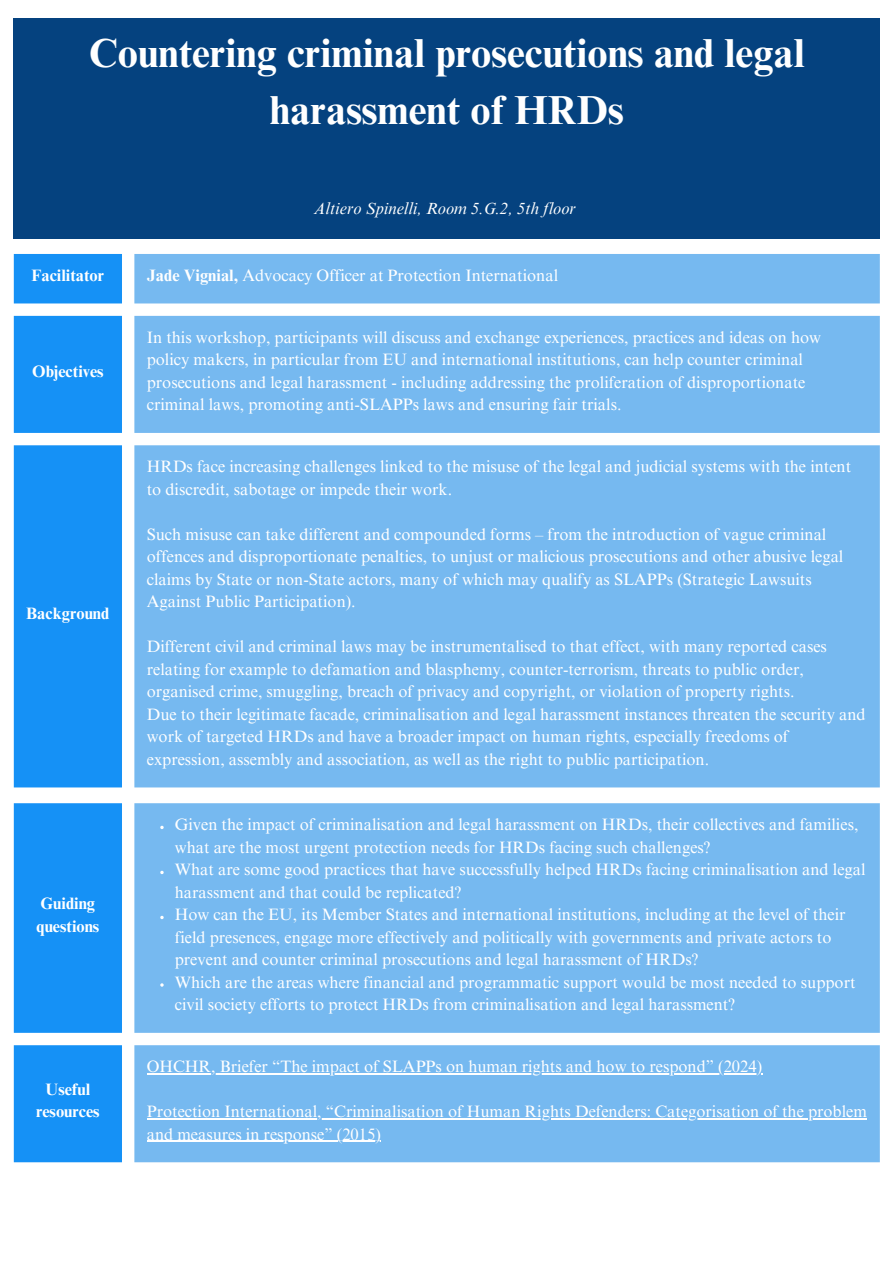
<style>
.page{position:relative;width:894px;height:1264px;background:#fff}
.page>*{position:absolute;margin:0;border:0;box-sizing:border-box;transform-origin:0 0}
.t1{font:700 40.5px/56.2px "Times NRMT Pro";color:#fff;text-align:center}
.t2{font:16.5px/22.5px "Times NRMT Pro";color:#fff}
.t3{font:700 16.5px/22.5px "Times NRMT Pro";color:#fff}
.t4{font:italic 16.5px "Times NRMT Pro";color:#fff}
.s1{font-weight:700}
</style>
<div class="page">
<div style="left:14px;top:18px;width:865px;height:220px;background:#05427f"></div>
<div style="left:14px;top:254px;width:108px;height:533px;background:#1591f6"></div>
<div style="left:134px;top:254px;width:745px;height:533px;background:#76b9f0"></div>
<div style="left:14px;top:803px;width:108px;height:359px;background:#1591f6"></div>
<div style="left:134px;top:803px;width:745px;height:359px;background:#76b9f0"></div>
<svg style="left:160px;top:825px;width:4px;height:4px"></svg>
<svg style="left:160px;top:870px;width:4px;height:4px"></svg>
<svg style="left:160px;top:915px;width:4px;height:4px"></svg>
<svg style="left:160px;top:983px;width:4px;height:3px"></svg>
<hr style="left:147px;top:1073px;width:133px;height:1px;background:#fff">
<hr style="left:280px;top:1073px;width:67px;height:1px;background:#fff">
<hr style="left:347px;top:1073px;width:358px;height:1px;background:#fff">
<hr style="left:705px;top:1073px;width:57px;height:1px;background:#fff">
<hr style="left:157px;top:1118px;width:169px;height:1px;background:#fff">
<hr style="left:326px;top:1118px;width:540px;height:1px;background:#fff">
<hr style="left:147px;top:1140px;width:185px;height:1px;background:#fff">
<hr style="left:332px;top:1140px;width:49px;height:1px;background:#fff">
<p class="t1" style="left:89px;top:30px;width:717px">Countering criminal prosecutions and legal harassment of HRDs</p>
<p class="t4" style="left:313px;top:202px;width:264px">Altiero Spinelli, Room 5.G.2, 5th floor</p>
<p class="t3" style="left:32px;top:266px;width:74px">Facilitator</p>
<p class="t2" style="left:147px;top:266px;width:413px"><span class="s1">Jade Vignial,</span> Advocacy Officer at Protection International</p>
<p class="t3" style="left:32px;top:362px;width:73px">Objectives</p>
<p class="t3" style="left:26px;top:604px;width:85px">Background</p>
<p class="t3" style="left:36px;top:894px;width:64px">Guiding questions</p>
<p class="t3" style="left:36px;top:1079px;width:65px;text-align:center">Useful resources</p>
<p class="t2" style="left:147px;top:328px;width:675px">In this workshop, participants will discuss and exchange experiences, practices and ideas on how policy makers, in particular from EU and international institutions, can help counter criminal prosecutions and legal harassment - including addressing the proliferation of disproportionate criminal laws, promoting anti-SLAPPs laws and ensuring fair trials.</p>
<p class="t2" style="left:147px;top:457px;width:705px">HRDs face increasing challenges linked to the misuse of the legal and judicial systems with the intent to discredit, sabotage or impede their work.</p>
<p class="t2" style="left:147px;top:525px;width:698px">Such misuse can take different and compounded forms – from the introduction of vague criminal offences and disproportionate penalties, to unjust or malicious prosecutions and other abusive legal claims by State or non-State actors, many of which may qualify as SLAPPs (Strategic Lawsuits Against Public Participation).</p>
<p class="t2" style="left:147px;top:637px;width:681px">Different civil and criminal laws may be instrumentalised to that effect, with many reported cases relating for example to defamation and blasphemy, counter-terrorism, threats to public order, organised crime, smuggling, breach of privacy and copyright, or violation of property rights.</p>
<p class="t2" style="left:147px;top:705px;width:720px">Due to their legitimate facade, criminalisation and legal harassment instances threaten the security and work of targeted HRDs and have a broader impact on human rights, especially freedoms of expression, assembly and association, as well as the right to public participation.</p>
<p class="t2" style="left:175px;top:815px;width:685px">Given the impact of criminalisation and legal harassment on HRDs, their collectives and families, what are the most urgent protection needs for HRDs facing such challenges?</p>
<p class="t2" style="left:175px;top:860px;width:692px">What are some good practices that have successfully helped HRDs facing criminalisation and legal harassment and that could be replicated?</p>
<p class="t2" style="left:175px;top:905px;width:672px">How can the EU, its Member States and international institutions, including at the level of their field presences, engage more effectively and politically with governments and private actors to prevent and counter criminal prosecutions and legal harassment of HRDs?</p>
<p class="t2" style="left:175px;top:973px;width:682px">Which are the areas where financial and programmatic support would be most needed to support civil society efforts to protect HRDs from criminalisation and legal harassment?</p>
<p class="t2" style="left:147px;top:1057px;width:616px">OHCHR, Briefer “The impact of SLAPPs on human rights and how to respond” (2024)</p>
<p class="t2" style="left:147px;top:1102px;width:721px">Protection International, “Criminalisation of Human Rights Defenders: Categorisation of the problem and measures in response” (2015)</p>
</div>
